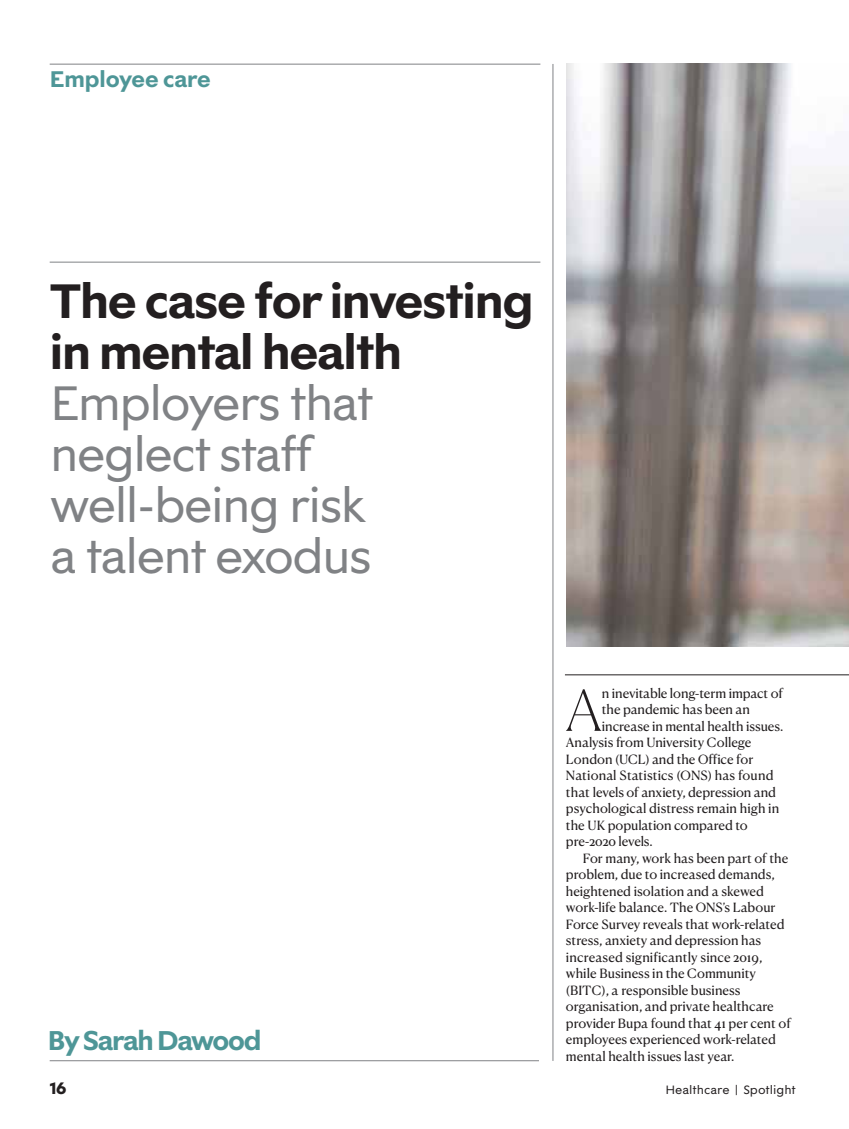
<style>
.page{position:relative;width:849px;height:1129px;background:#fff}
.page>*{position:absolute;margin:0;border:0;box-sizing:border-box;transform-origin:0 0}
.t1{font:100 56.1px "Canela";color:#231f20}
.t2{font:48px/51px "Reg.Modn";letter-spacing:-.045em;color:#808285}
.t3{font:700 48px/51px "Reg.Modn";letter-spacing:-.025em;color:#231f20}
.t4{font:700 27px "Reg.Modn";letter-spacing:-.045em;color:#4e9697}
.t5{font:700 22.5px "Reg.Modn";letter-spacing:-.005em;color:#4e9697}
.t6{font:800 16.5px "Reg.Modn";color:#231f20}
.t7{font:12.75px "Canela Text";letter-spacing:-.005em;color:#231f20}
.t8{font:12px "Reg.Modn";color:#231f20}
</style>
<div class="page">
<img style="left:566px;top:64px;width:282px;height:583px">
<hr style="left:565px;top:674px;width:283px;height:1px;background:#231f20">
<hr style="left:50px;top:262px;width:490px;height:1px;background:#808285">
<hr style="left:50px;top:64px;width:490px;height:1px;background:#808285">
<hr style="left:50px;top:1060px;width:489px;height:1px;background:#808285">
<hr style="left:552px;top:64px;width:1px;height:997px;background:#808285">
<h3 class="t5" style="left:50px;top:70px;width:162px">Employee care</h3>
<h2 class="t3" style="left:50px;top:280px;width:485px">The case for investing in mental health</h2>
<h2 class="t2" style="left:50px;top:381px;width:325px">Employers that neglect staff well-being risk a talent exodus</h2>
<h3 class="t4" style="left:48px;top:1028px;width:215px">By Sarah Dawood</h3>
<h1 class="t1" style="left:565px;top:689px;width:38px">A</h1>
<p class="t7" style="left:601px;top:687px;width:183px">n inevitable long-term impact of</p>
<p class="t7" style="left:601px;top:704px;width:150px">the pandemic has been an</p>
<p class="t7" style="left:601px;top:720px;width:183px">increase in mental health issues.</p>
<p class="t7" style="left:566px;top:737px;width:187px">Analysis from University College</p>
<p class="t7" style="left:566px;top:753px;width:189px">London (UCL) and the Office for</p>
<p class="t7" style="left:566px;top:770px;width:209px">National Statistics (ONS) has found</p>
<p class="t7" style="left:566px;top:786px;width:212px">that levels of anxiety, depression and</p>
<p class="t7" style="left:566px;top:803px;width:215px">psychological distress remain high in</p>
<p class="t7" style="left:566px;top:819px;width:183px">the UK population compared to</p>
<p class="t7" style="left:566px;top:836px;width:88px">pre-2020 levels.</p>
<p class="t7" style="left:583px;top:852px;width:207px">For many, work has been part of the</p>
<p class="t7" style="left:566px;top:869px;width:210px">problem, due to increased demands,</p>
<p class="t7" style="left:566px;top:885px;width:200px">heightened isolation and a skewed</p>
<p class="t7" style="left:566px;top:902px;width:211px">work-life balance. The ONS’s Labour</p>
<p class="t7" style="left:566px;top:918px;width:220px">Force Survey reveals that work-related</p>
<p class="t7" style="left:566px;top:935px;width:197px">stress, anxiety and depression has</p>
<p class="t7" style="left:566px;top:951px;width:198px">increased significantly since 2019,</p>
<p class="t7" style="left:566px;top:968px;width:192px">while Business in the Community</p>
<p class="t7" style="left:566px;top:984px;width:176px">(BITC), a responsible business</p>
<p class="t7" style="left:566px;top:1001px;width:209px">organisation, and private healthcare</p>
<p class="t7" style="left:566px;top:1017px;width:226px">provider Bupa found that 41 per cent of</p>
<p class="t7" style="left:566px;top:1034px;width:211px">employees experienced work-related</p>
<p class="t7" style="left:566px;top:1050px;width:170px">mental health issues last year.</p>
<p class="t6" style="left:50px;top:1081px;width:18px">16</p>
<p class="t8" style="left:665px;top:1084px;width:132px">Healthcare | Spotlight</p>
</div>
